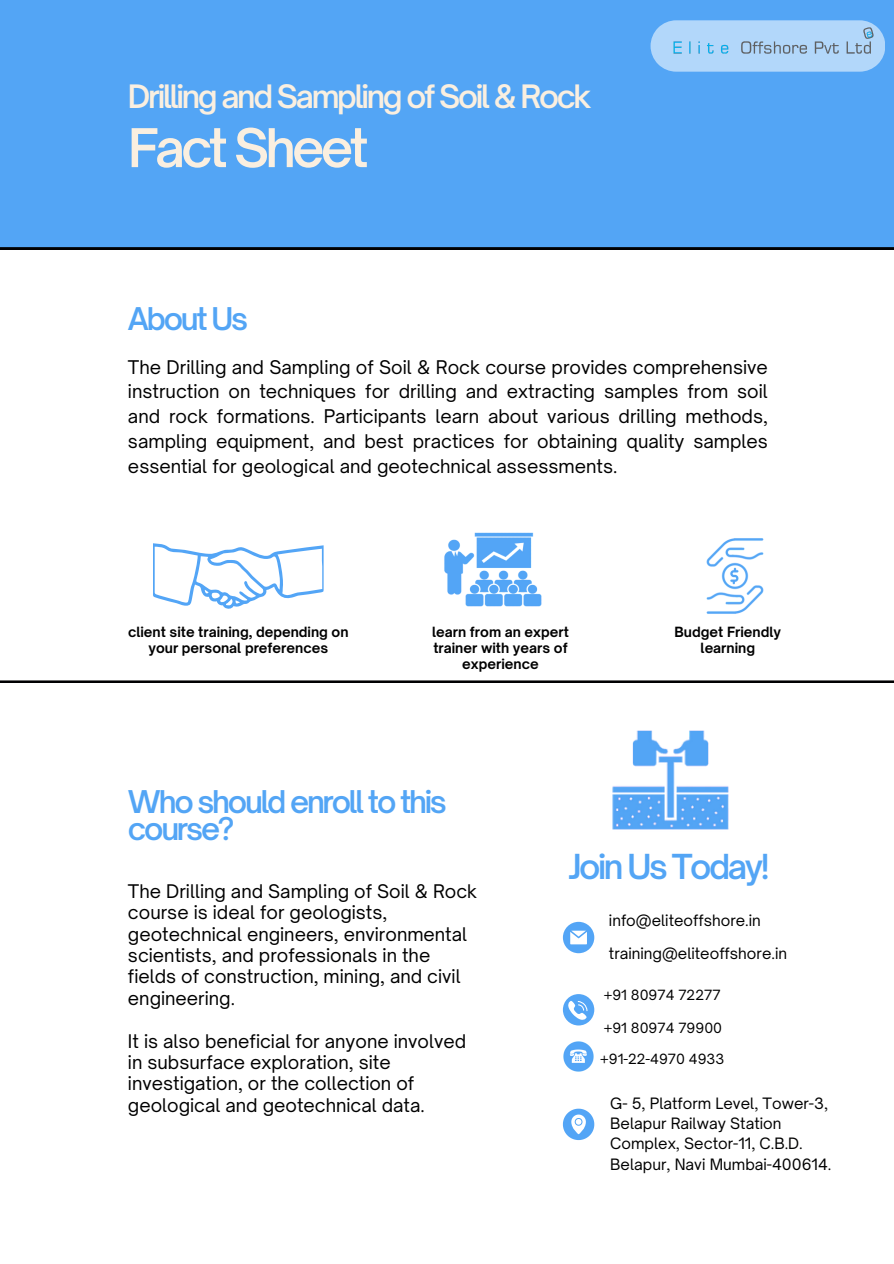
<style>
.page{position:relative;width:894px;height:1264px;background:#fff}
.page>*{position:absolute;margin:0;border:0;box-sizing:border-box;transform-origin:0 0}
.t1{font:600 51px "Open Sauce One";letter-spacing:-.075em;color:#faefe0}
.t2{font:600 33px "Open Sauce One";letter-spacing:-.075em;color:#53a5f5}
.t3{font:600 30.9px "Open Sauce One";letter-spacing:-.075em;color:#faefe0}
.t4{font:600 30px/27px "Open Sauce One";letter-spacing:-.075em;color:#53a5f5}
.t5{font:18px/21.3px "Open Sauce One";color:#000001}
.t6{font:15px/20.2px "Open Sauce One";color:#000001}
.t7{font:700 13.5px/15.8px "Open Sauce One";color:#000001;text-align:center}
.t8{font:13.5px "Open Sauce One";color:#000001}
</style>
<div class="page">
<svg style="left:0;top:249px;width:893px;height:433px"></svg>
<div style="left:0;top:0;width:893px;height:249px;background:#53a5f5"></div>
<svg style="left:650px;top:20px;width:235px;height:52px;background:#a5d0f9"></svg>
<img style="left:661px;top:24px;width:224px;height:33px">
<svg style="left:153px;top:543px;width:170px;height:66px"></svg>
<img style="left:434px;top:532px;width:116px;height:78px">
<img style="left:696px;top:537px;width:77px;height:77px">
<svg style="left:562px;top:994px;width:32px;height:31px"></svg>
<svg style="left:562px;top:921px;width:32px;height:32px"></svg>
<svg style="left:562px;top:1108px;width:32px;height:32px"></svg>
<img style="left:563px;top:1041px;width:31px;height:31px">
<img style="left:573px;top:682px;width:194px;height:148px">
<h2 class="t3" style="left:128px;top:77px;width:465px">Drilling and Sampling of Soil &amp; Rock</h2>
<p class="t1" style="left:128px;top:116px;width:242px">Fact Sheet</p>
<p class="t4" style="left:128px;top:305px;width:122px">About Us</p>
<h4 class="t5" style="left:128px;top:354px;width:641px;line-height:24.8px;text-align:justify">The Drilling and Sampling of Soil &amp; Rock course provides comprehensive instruction on techniques for drilling and extracting samples from soil and rock formations. Participants learn about various drilling methods, sampling equipment, and best practices for obtaining quality samples essential for geological and geotechnical assessments.</h4>
<h1 class="t7" style="left:128px;top:624px;width:222px">client site training, depending on your personal preferences</h1>
<h2 class="t7" style="left:432px;top:624px;width:138px">learn from an expert trainer with years of experience</h2>
<p class="t7" style="left:674px;top:624px;width:108px">Budget Friendly learning</p>
<p class="t4" style="left:128px;top:787px;width:320px">Who should enroll to this course?</p>
<p class="t5" style="left:128px;top:880px;width:351px">The Drilling and Sampling of Soil &amp; Rock course is ideal for geologists, geotechnical engineers, environmental scientists, and professionals in the fields of construction, mining, and civil engineering.</p>
<h4 class="t5" style="left:128px;top:1030px;width:339px">It is also beneficial for anyone involved in subsurface exploration, site investigation, or the collection of geological and geotechnical data.</h4>
<h4 class="t2" style="left:568px;top:846px;width:202px">Join Us Today!</h4>
<p class="t6" style="left:608px;top:910px;width:153px">info@eliteoffshore.in</p>
<p class="t6" style="left:608px;top:943px;width:179px">training@eliteoffshore.in</p>
<p class="t8" style="left:603px;top:986px;width:118px">+91 80974 72277</p>
<p class="t8" style="left:603px;top:1019px;width:120px">+91 80974 79900</p>
<h3 class="t8" style="left:600px;top:1050px;width:126px">+91-22-4970 4933</h3>
<p class="t6" style="left:610px;top:1093px;width:222px">G- 5, Platform Level, Tower-3,<br>Belapur Railway Station<br>Complex, Sector-11, C.B.D.<br>Belapur, Navi Mumbai-400614.</p>
</div>
